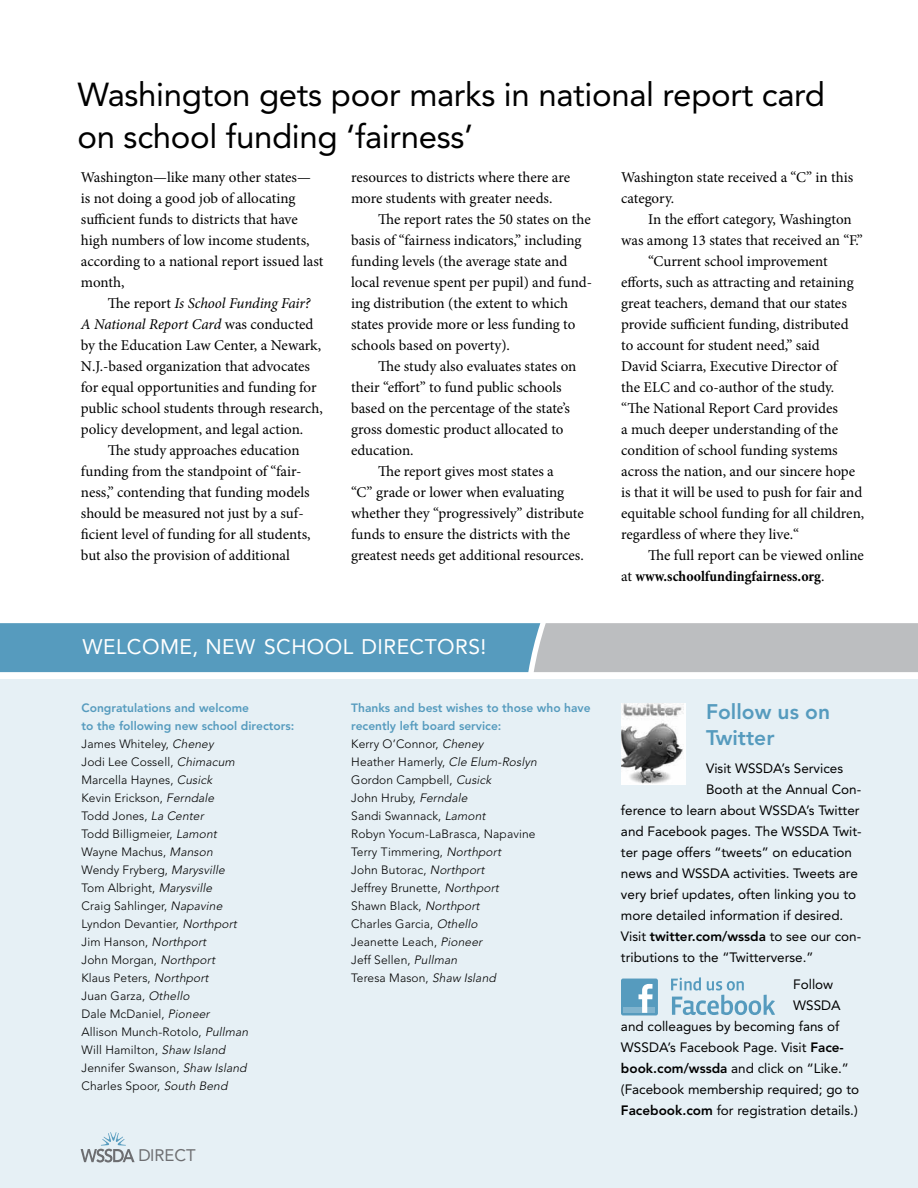
<style>
.page{position:relative;width:918px;height:1188px;background:#fff}
.page>*{position:absolute;margin:0;border:0;box-sizing:border-box;transform-origin:0 0}
.t1{font:33px/42px "Avenir LT Std";letter-spacing:-.01em;color:#000}
.t2{font:21px "Avenir LT Std";letter-spacing:.02em;color:#fff}
.t3{font:800 21px/25.5px "Avenir LT Std";color:#569bbe}
.t4{font:16.65px "Avenir LT Std";color:#6d6e71}
.t5{font:15px/21px "Minion Pro";color:#000}
.t6{font:italic 15px "Minion Pro";letter-spacing:-.01em;color:#000}
.t7{font:700 condensed 15px "Minion Pro";color:#000}
.t8{font:13.5px "Avenir LT Std";color:#000}
.t9{font:300 12px/18px "Avenir LT Std";letter-spacing:.01em;color:#000}
.s1{font-style:normal}
.s2{font-weight:800;color:#569bbe}
.s3{font-style:italic}
.s4{font-weight:400;font-stretch:normal}
.s5{font-weight:800}
</style>
<div class="page">
<div style="left:0;top:679px;width:918px;height:509px;background:#e6f0f5"></div>
<svg style="left:81px;top:1132px;width:54px;height:31px"></svg>
<svg style="left:0;top:623px;width:918px;height:49px;background:#81aabf"></svg>
<img style="left:621px;top:703px;width:65px;height:81px">
<svg style="left:671px;top:977px;width:104px;height:38px"></svg>
<div style="left:621px;top:979px;width:37px;height:36px;background:#569bbe;border-radius:2px"></div>
<div style="left:624px;top:1008px;width:31px;height:5px;background:#81b4ce"></div>
<svg style="left:639px;top:984px;width:14px;height:29px"></svg>
<h1 class="t1" style="left:78px;top:74px;width:749px">Washington gets poor marks in national report card on school funding ‘fairness’</h1>
<p class="t5" style="left:81px;top:166px;width:244px">Washington—like many other states— is not doing a good job of allocating sufficient funds to districts that have high numbers of low income students, according to a national report issued last month,</p>
<p class="t6" style="left:108px;top:293px;width:204px"><span class="s1">The report</span> Is School Funding Fair?</p>
<p class="t6" style="left:81px;top:314px;width:234px">A National Report Card <span class="s1">was conducted</span></p>
<p class="t5" style="left:81px;top:334px;width:242px">by the Education Law Center, a Newark,</p>
<p class="t5" style="left:81px;top:355px;width:231px">N.J.-based organization that advocates</p>
<p class="t5" style="left:81px;top:376px;width:237px">for equal opportunities and funding for</p>
<p class="t5" style="left:81px;top:397px;width:243px">public school students through research,</p>
<p class="t5" style="left:81px;top:418px;width:224px">policy development, and legal action.</p>
<p class="t5" style="left:108px;top:439px;width:193px">The study approaches education</p>
<p class="t5" style="left:81px;top:460px;width:222px">funding from the standpoint of “fair-</p>
<p class="t5" style="left:81px;top:481px;width:230px">ness,” contending that funding models</p>
<p class="t5" style="left:81px;top:502px;width:224px">should be measured not just by a suf-</p>
<p class="t5" style="left:81px;top:523px;width:231px">ficient level of funding for all students,</p>
<p class="t5" style="left:81px;top:544px;width:211px">but also the provision of additional</p>
<p class="t5" style="left:351px;top:166px;width:221px">resources to districts where there are more students with greater needs.</p>
<p class="t5" style="left:351px;top:208px;width:243px;text-indent:27px">The report rates the 50 states on the basis of “fairness indicators,” including funding levels (the average state and local revenue spent per pupil) and fund&shy;ing distribution (the extent to which states provide more or less funding to schools based on poverty).</p>
<p class="t5" style="left:378px;top:355px;width:200px">The study also evaluates states on</p>
<p class="t5" style="left:351px;top:376px;width:212px">their “effort” to fund public schools</p>
<p class="t5" style="left:351px;top:397px;width:220px">based on the percentage of the state’s</p>
<p class="t5" style="left:351px;top:418px;width:214px">gross domestic product allocated to</p>
<p class="t5" style="left:351px;top:439px;width:64px">education.</p>
<p class="t5" style="left:378px;top:460px;width:177px">The report gives most states a</p>
<p class="t5" style="left:351px;top:481px;width:215px">“C” grade or lower when evaluating</p>
<p class="t5" style="left:351px;top:502px;width:234px">whether they “progressively” distribute</p>
<p class="t5" style="left:351px;top:523px;width:221px">funds to ensure the districts with the</p>
<p class="t5" style="left:351px;top:544px;width:234px">greatest needs get additional resources.</p>
<h2 class="t2" style="left:82px;top:635px;width:36px">Welcome</h2>
<h2 class="t2" style="left:192px;top:635px;width:47px">, New</h2>
<h2 class="t2" style="left:264px;top:635px;width:29px">School</h2>
<h2 class="t2" style="left:362px;top:635px;width:29px">Direc</h2>
<h2 class="t2" style="left:425px;top:635px;width:28px">tors</h2>
<h2 class="t2" style="left:481px;top:635px;width:7px">!</h2>
<p class="t9" style="left:81px;top:699px;width:214px"><span class="s2">Congratulations and welcome<br>to the following new school directors:<br></span>James Whiteley, <span class="s3">Cheney<br></span>Jodi Lee Cossell, <span class="s3">Chimacum<br></span>Marcella Haynes, <span class="s3">Cusick<br></span>Kevin Erickson, <span class="s3">Ferndale<br></span>Todd Jones, <span class="s3">La Center<br></span>Todd Billigmeier, <span class="s3">Lamont<br></span>Wayne Machus, <span class="s3">Manson<br></span>Wendy Fryberg, <span class="s3">Marysville<br></span>Tom Albright, <span class="s3">Marysville<br></span>Craig Sahlinger, <span class="s3">Napavine<br></span>Lyndon Devantier, <span class="s3">Northport<br></span>Jim Hanson, <span class="s3">Northport<br></span>John Morgan, <span class="s3">Northport<br></span>Klaus Peters, <span class="s3">Northport<br></span>Juan Garza, <span class="s3">Othello<br></span>Dale McDaniel, <span class="s3">Pioneer<br></span>Allison Munch-Rotolo, <span class="s3">Pullman<br></span>Will Hamilton, <span class="s3">Shaw Island<br></span>Jennifer Swanson, <span class="s3">Shaw Island<br></span>Charles Spoor, <span class="s3">South Bend</span></p>
<p class="t9" style="left:351px;top:699px;width:241px"><span class="s2">Thanks and best wishes to those who have recently left board service:<br></span>Kerry O’Connor, <span class="s3">Cheney<br></span>Heather Hamerly, <span class="s3">Cle Elum-Roslyn<br></span>Gordon Campbell, <span class="s3">Cusick<br></span>John Hruby, <span class="s3">Ferndale<br></span>Sandi Swannack, <span class="s3">Lamont<br></span>Robyn Yocum-LaBrasca, Napavine<br>Terry Timmering, <span class="s3">Northport<br></span>John Butorac, <span class="s3">Northport<br></span>Jeffrey Brunette, <span class="s3">Northport<br></span>Shawn Black, <span class="s3">Northport<br></span>Charles Garcia, <span class="s3">Othello<br></span>Jeanette Leach, <span class="s3">Pioneer<br></span>Jeff Sellen, <span class="s3">Pullman<br></span>Teresa Mason, <span class="s3">Shaw Island</span></p>
<p class="t4" style="left:138px;top:1146px;width:59px">DIRECT</p>
<p class="t5" style="left:621px;top:166px;width:234px">Washington state received a “C” in this category.</p>
<p class="t5" style="left:648px;top:208px;width:205px">In the effort category, Washington</p>
<p class="t5" style="left:621px;top:229px;width:243px">was among 13 states that received an “F.”</p>
<p class="t5" style="left:648px;top:250px;width:181px">“Current school improvement</p>
<p class="t5" style="left:621px;top:271px;width:234px">efforts, such as attracting and retaining</p>
<p class="t5" style="left:621px;top:292px;width:227px">great teachers, demand that our states</p>
<p class="t5" style="left:621px;top:313px;width:229px">provide sufficient funding, distributed</p>
<p class="t5" style="left:621px;top:334px;width:200px">to account for student need,” said</p>
<p class="t5" style="left:621px;top:355px;width:218px">David Sciarra, Executive Director of</p>
<p class="t5" style="left:621px;top:376px;width:215px">the ELC and co-author of the study.</p>
<p class="t5" style="left:621px;top:397px;width:218px">“The National Report Card provides</p>
<p class="t5" style="left:621px;top:418px;width:219px">a much deeper understanding of the</p>
<p class="t5" style="left:621px;top:439px;width:218px">condition of school funding systems</p>
<p class="t5" style="left:621px;top:460px;width:236px">across the nation, and our sincere hope</p>
<p class="t5" style="left:621px;top:481px;width:243px">is that it will be used to push for fair and</p>
<p class="t5" style="left:621px;top:502px;width:245px">equitable school funding for all children,</p>
<p class="t5" style="left:621px;top:523px;width:179px">regardless of where they live.“</p>
<p class="t5" style="left:648px;top:544px;width:217px">The full report can be viewed online</p>
<p class="t7" style="left:621px;top:565px;width:205px"><span class="s4">at</span> www.schoolfundingfairness.org<span class="s4">.</span></p>
<h2 class="t3" style="left:706px;top:699px;width:125px">Follow us on<br>Twitter</h2>
<p class="t8" style="left:706px;top:760px;width:139px">Visit WSSDA’s Services</p>
<p class="t8" style="left:706px;top:781px;width:157px">Booth at the Annual Con-</p>
<p class="t8" style="left:621px;top:802px;width:240px">ference to learn about WSSDA’s Twitter</p>
<p class="t8" style="left:621px;top:823px;width:242px">and Facebook pages. The WSSDA Twit-</p>
<p class="t8" style="left:621px;top:844px;width:233px">ter page offers “tweets” on education</p>
<p class="t8" style="left:621px;top:865px;width:238px">news and WSSDA activities. Tweets are</p>
<p class="t8" style="left:621px;top:886px;width:237px">very brief updates, often linking you to</p>
<p class="t8" style="left:621px;top:907px;width:224px">more detailed information if desired.</p>
<p class="t8" style="left:621px;top:928px;width:242px">Visit <span class="s5">twitter.com/wssda</span> to see our con-</p>
<p class="t8" style="left:621px;top:949px;width:194px">tributions to the “Twitterverse.”</p>
<p class="t8" style="left:793px;top:977px;width:42px">Follow</p>
<p class="t8" style="left:793px;top:998px;width:49px">WSSDA</p>
<p class="t8" style="left:621px;top:1019px;width:220px">and colleagues by becoming fans of</p>
<p class="t8" style="left:621px;top:1040px;width:224px">WSSDA’s Facebook Page. Visit <span class="s5">Face-</span></p>
<p class="t8" style="left:621px;top:1061px;width:230px"><span class="s5">book.com/wssda</span> and click on “Like.”</p>
<p class="t8" style="left:621px;top:1082px;width:240px">(Facebook membership required; go to</p>
<p class="t8" style="left:621px;top:1103px;width:238px"><span class="s5">Facebook.com</span> for registration details.)</p>
</div>
